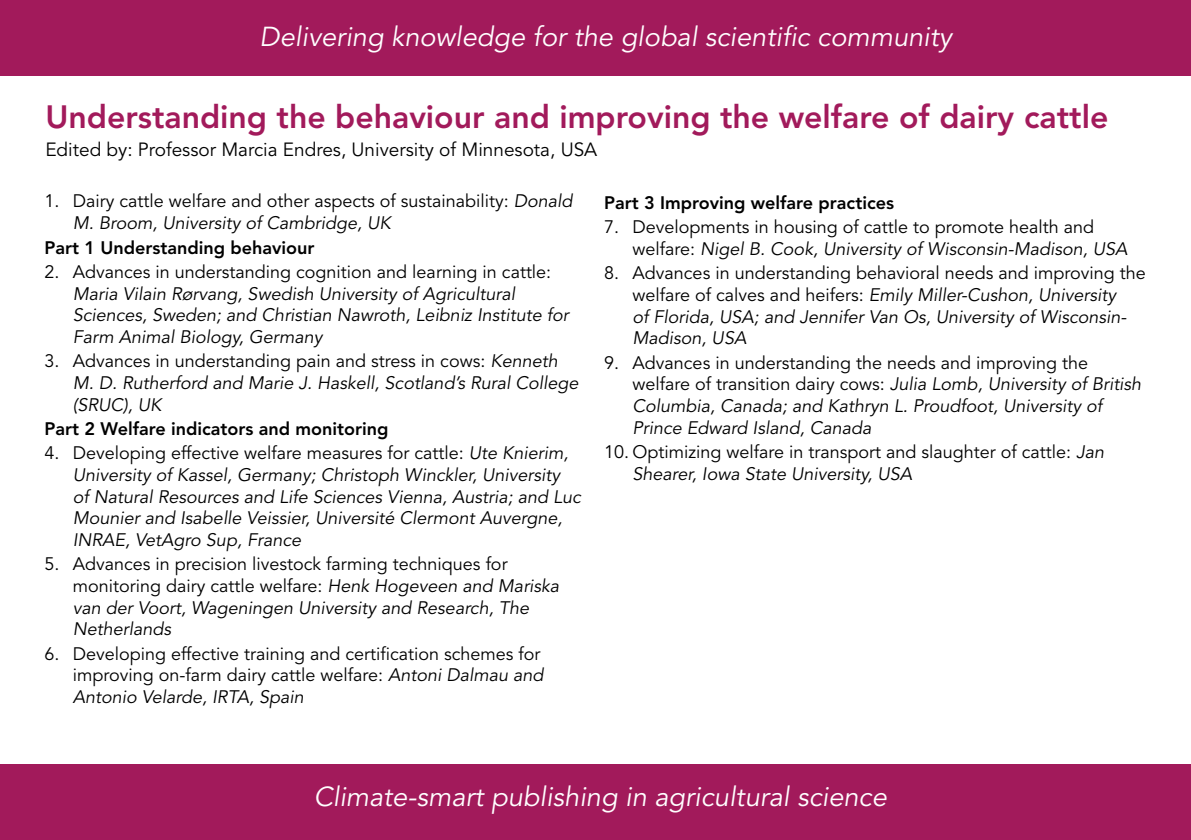
<style>
.page{position:relative;width:1191px;height:840px;background:#fff}
.page>*{position:absolute;margin:0;border:0;box-sizing:border-box;transform-origin:0 0}
.t1{font:800 32px "Avenir LT Std";color:#a21a5b}
.t2{font:italic 27.2px "Avenir LT Std";color:#fff}
.t3{font:19px "Avenir LT Std";color:#000}
.t4{font:italic 18px/21.6px "Avenir LT Std";color:#000}
.t5{font:18px/21.6px "Avenir LT Std";color:#000}
.t6{font:800 18px "Avenir LT Std";color:#000}
.s1{font-style:italic}
.s2{font-style:normal}
</style>
<div class="page">
<div style="left:0;top:0;width:1191px;height:76px;background:#a21a5b"></div>
<div style="left:0;top:764px;width:1191px;height:75px;background:#a21a5b"></div>
<h2 class="t2" style="left:260px;top:21px;width:694px">Delivering knowledge for the global scientific community</h2>
<h1 class="t1" style="left:45px;top:98px;width:1064px">Understanding the behaviour and improving the welfare of dairy cattle</h1>
<p class="t3" style="left:45px;top:138px;width:553px">Edited by: Professor Marcia Endres, University of Minnesota, USA</p>
<p class="t5" style="left:73px;top:191px;width:501px;text-indent:-28px">1. Dairy cattle welfare and other aspects of sustainability: <span class="s1">Donald<br>M. Broom, University of Cambridge, UK</span></p>
<p class="t6" style="left:44px;top:236px;width:271px">Part 1 Understanding behaviour</p>
<p class="t5" style="left:44px;top:261px;width:508px">2. Advances in understanding cognition and learning in cattle:</p>
<p class="t4" style="left:73px;top:283px;width:497px">Maria Vilain Rørvang, Swedish University of Agricultural<br>Sciences, Sweden; and Christian Nawroth, Leibniz Institute for<br>Farm Animal Biology, Germany</p>
<p class="t4" style="left:73px;top:350px;width:507px;text-indent:-28px"><span class="s2">3. Advances in understanding pain and stress in cows:</span> Kenneth<br>M. D. Rutherford and Marie J. Haskell, Scotland’s Rural College (SRUC), UK</p>
<p class="t6" style="left:44px;top:418px;width:345px">Part 2 Welfare indicators and monitoring</p>
<p class="t4" style="left:73px;top:442px;width:509px;text-indent:-28px"><span class="s2">4. Developing effective welfare measures for cattle:</span> Ute Knierim, University of Kassel, Germany; Christoph Winckler, University<br>of Natural Resources and Life Sciences Vienna, Austria; and Luc Mounier and Isabelle Veissier, Université Clermont Auvergne, INRAE, VetAgro Sup, France</p>
<p class="t4" style="left:73px;top:553px;width:488px;text-indent:-28px"><span class="s2">5. Advances in precision livestock farming techniques for monitoring dairy cattle welfare:</span> Henk Hogeveen and Mariska van der Voort, Wageningen University and Research, The Netherlands</p>
<p class="t5" style="left:73px;top:642px;width:472px;text-indent:-28px">6. Developing effective training and certification schemes for improving on-farm dairy cattle welfare: <span class="s1">Antoni Dalmau and<br>Antonio Velarde, IRTA, Spain</span></p>
<p class="t6" style="left:604px;top:192px;width:291px">Part 3 Improving welfare practices</p>
<p class="t5" style="left:632px;top:217px;width:496px;text-indent:-28px">7. Developments in housing of cattle to promote health and welfare: <span class="s1">Nigel B. Cook, University of Wisconsin-Madison, USA</span></p>
<p class="t4" style="left:632px;top:263px;width:515px;text-indent:-28px"><span class="s2">8. Advances in understanding behavioral needs and improving the welfare of calves and heifers:</span> Emily Miller-Cushon, University<br>of Florida, USA; and Jennifer Van Os, University of Wisconsin-Madison, USA</p>
<p class="t4" style="left:632px;top:352px;width:510px;text-indent:-28px"><span class="s2">9. Advances in understanding the needs and improving the welfare of transition dairy cows:</span> Julia Lomb, University of British Columbia, Canada; and Kathryn L. Proudfoot, University of Prince Edward Island, Canada</p>
<p class="t5" style="left:632px;top:441px;width:473px;text-indent:-28px">10. Optimizing welfare in transport and slaughter of cattle: <span class="s1">Jan<br>Shearer, Iowa State University, USA</span></p>
<h2 class="t2" style="left:314px;top:779px;width:574px">Climate-smart publishing in agricultural science</h2>
</div>
